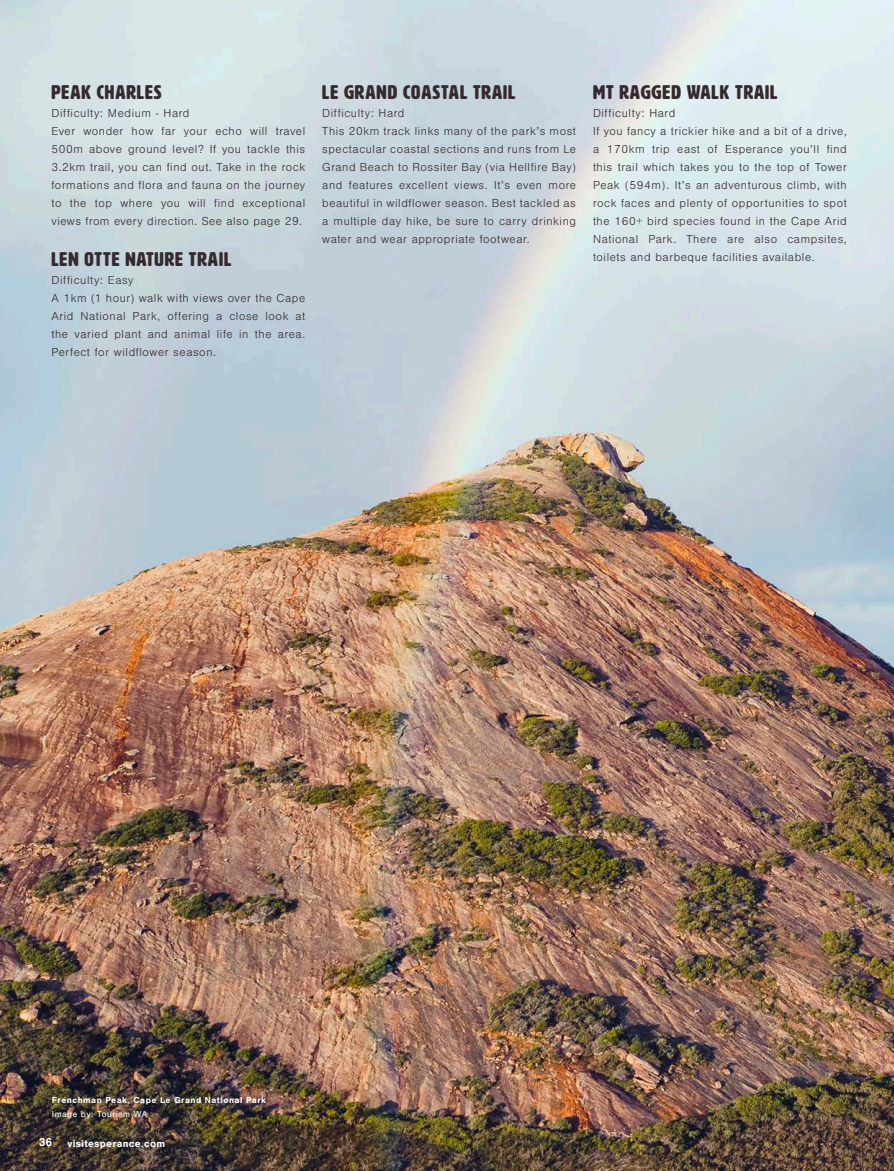
<style>
.page{position:relative;width:894px;height:1171px;background:#fff}
.page>*{position:absolute;margin:0;border:0;box-sizing:border-box;transform-origin:0 0}
.t1{font:19.5px "HWT Artz";letter-spacing:.05em;color:#352a30}
.t2{font:300 12px/18px "Nimbus San";letter-spacing:.05em;color:#352a30}
.t3{font:700 12px "Nimbus San";color:#fff}
.t4{font:700 10.5px "Nimbus San";letter-spacing:.025em;color:#fff}
.t5{font:700 9px "Nimbus San";letter-spacing:.05em;color:#fff}
.t6{font:9px "Nimbus San";letter-spacing:.05em;color:#fff}
</style>
<div class="page">
<img style="left:0;top:0;width:894px;height:1170px">
<h1 class="t1" style="left:51px;top:82px;width:112px">PEAK CHARLES</h1>
<p class="t2" style="left:51px;top:104px;width:255px">Difficulty: Medium - Hard<br>Ever wonder how far your echo will travel 500m above ground level? If you tackle this 3.2km trail, you can find out. Take in the rock formations and flora and fauna on the journey to the top where you will find exceptional views from every direction. See also page 29.</p>
<h1 class="t1" style="left:51px;top:249px;width:181px">LEN OTTE NATURE TRAIL</h1>
<p class="t2" style="left:51px;top:271px;width:255px">Difficulty: Easy<br>A 1km (1 hour) walk with views over the Cape Arid National Park, offering a close look at the varied plant and animal life in the area.<br>Perfect for wildflower season.</p>
<h1 class="t1" style="left:322px;top:82px;width:195px">LE GRAND COASTAL TRAIL</h1>
<p class="t2" style="left:322px;top:104px;width:255px">Difficulty: Hard<br>This 20km track links many of the park’s most spectacular coastal sections and runs from Le Grand Beach to Rossiter Bay (via Hellfire Bay) and features excellent views. It’s even more beautiful in wildflower season. Best tackled as a multiple day hike, be sure to carry drinking water and wear appropriate footwear.</p>
<h1 class="t1" style="left:593px;top:82px;width:186px">MT RAGGED WALK TRAIL</h1>
<p class="t2" style="left:593px;top:104px;width:255px">Difficulty: Hard<br>If you fancy a trickier hike and a bit of a drive, a 170km trip east of Esperance you’ll find this trail which takes you to the top of Tower Peak (594m). It’s an adventurous climb, with rock faces and plenty of opportunities to spot the 160+ bird species found in the Cape Arid National Park. There are also campsites, toilets and barbeque facilities available.</p>
<p class="t5" style="left:52px;top:1094px;width:216px">Frenchman Peak, Cape Le Grand National Park</p>
<p class="t6" style="left:52px;top:1108px;width:97px">Image by: Tourism WA</p>
<p class="t3" style="left:39px;top:1135px;width:15px">36</p>
<p class="t4" style="left:67px;top:1136px;width:99px">visitesperance.com</p>
</div>
